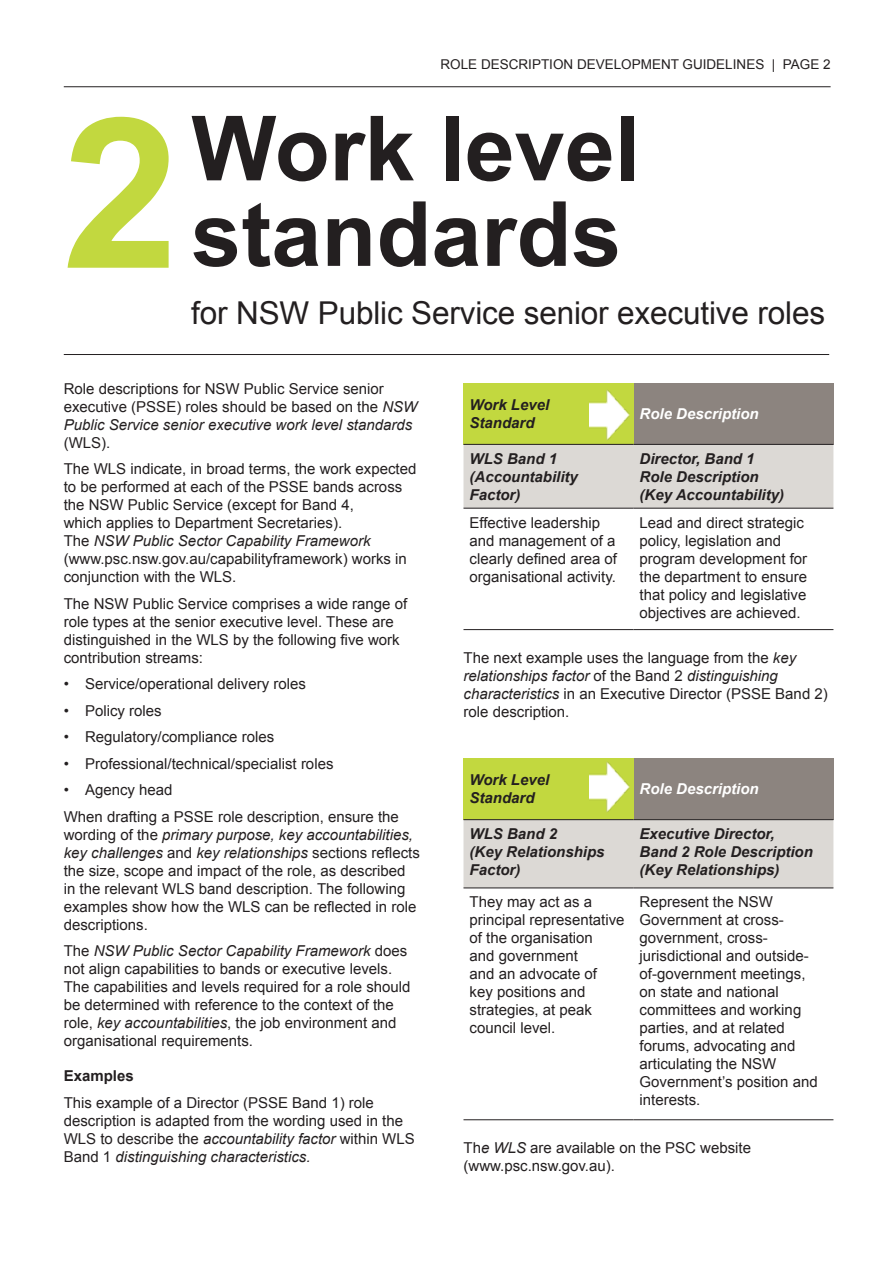
<style>
.page{position:relative;width:893px;height:1263px;background:#fff}
.page>*{position:absolute;margin:0;border:0;box-sizing:border-box;transform-origin:0 0}
.Sub_Head_1{font:700 210px "Arial";color:#c2d83f}
.Section_Heads{font:700 90px "Arial";color:#231f20}
.Section_Sub_Head{font:31.5px "Arial";letter-spacing:-.005em;color:#231f20}
.Body_Text{font:15px/18px "Arial";color:#231f20}
.Body_Text-2{font:italic 700 15px/18px "Arial";color:#231f20}
.Indent_Body_Text{font:15px "Arial";color:#231f20}
.Body_Text-3{font:italic 700 15px "Arial";color:#fff}
.t1{font:13.5px "Arial";color:#231f20}
.s1{font-style:italic}
.s2{font-weight:700}
.s3{font-style:inherit}
</style>
<div class="page">
<hr style="left:64px;top:86px;width:767px;height:1px;background:#231f20">
<hr style="left:64px;top:354px;width:765px;height:1px;background:#231f20">
<div style="left:463px;top:383px;width:171px;height:61px;background:#c2d83f"></div>
<div style="left:634px;top:383px;width:199px;height:61px;background:#8c847f"></div>
<div style="left:463px;top:445px;width:370px;height:63px;background:#dcd9d5"></div>
<hr style="left:463px;top:444px;width:171px;height:1px;background:#231f20">
<hr style="left:634px;top:444px;width:199px;height:1px;background:#231f20">
<hr style="left:463px;top:508px;width:171px;height:1px;background:#231f20">
<hr style="left:634px;top:508px;width:199px;height:1px;background:#231f20">
<hr style="left:463px;top:629px;width:171px;height:1px;background:#231f20">
<hr style="left:634px;top:629px;width:199px;height:1px;background:#231f20">
<div style="left:463px;top:758px;width:171px;height:62px;background:#c2d83f"></div>
<div style="left:634px;top:758px;width:199px;height:62px;background:#8c847f"></div>
<div style="left:463px;top:820px;width:370px;height:67px;background:#dcd9d5"></div>
<hr style="left:463px;top:819px;width:171px;height:1px;background:#231f20">
<hr style="left:634px;top:819px;width:199px;height:1px;background:#231f20">
<hr style="left:463px;top:887px;width:171px;height:1px;background:#231f20">
<hr style="left:634px;top:887px;width:199px;height:1px;background:#231f20">
<hr style="left:463px;top:1119px;width:171px;height:1px;background:#231f20">
<hr style="left:634px;top:1119px;width:199px;height:1px;background:#231f20">
<img style="left:590px;top:762px;width:39px;height:50px">
<img style="left:590px;top:390px;width:39px;height:50px">
<h3 class="Sub_Head_1" style="left:62px;top:56px;width:118px">2</h3>
<p class="t1" style="left:440px;top:56px;width:392px">ROLE DESCRIPTION DEVELOPMENT GUIDELINES | PAGE 2</p>
<h1 class="Section_Heads" style="left:191px;top:89px;width:450px">Work level</h1>
<h1 class="Section_Heads" style="left:191px;top:175px;width:432px">standards</h1>
<h2 class="Section_Sub_Head" style="left:191px;top:293px;width:635px">for NSW Public Service senior executive roles</h2>
<p class="Body_Text" style="left:64px;top:379px;width:355px">Role descriptions for NSW Public Service senior executive (PSSE) roles should be based on the <span class="s1">NSW Public Service senior executive work level standards </span>(WLS).</p>
<p class="Body_Text" style="left:64px;top:460px;width:354px">The WLS indicate, in broad terms, the work expected to be performed at each of the PSSE bands across the NSW Public Service (except for Band 4,<br>which applies to Department Secretaries).<br>The <span class="s1">NSW Public Sector Capability Framework </span>(www.psc.nsw.gov.au/capabilityframework) works in conjunction with the WLS.</p>
<p class="Body_Text" style="left:64px;top:595px;width:345px">The NSW Public Service comprises a wide range of role types at the senior executive level. These are distinguished in the WLS by the following five work contribution streams:</p>
<p class="Indent_Body_Text" style="left:64px;top:674px;width:244px">• Service/operational delivery roles</p>
<p class="Indent_Body_Text" style="left:64px;top:701px;width:99px">• Policy roles</p>
<p class="Indent_Body_Text" style="left:64px;top:727px;width:212px">• Regulatory/compliance roles</p>
<p class="Indent_Body_Text" style="left:64px;top:754px;width:271px">• Professional/technical/specialist roles</p>
<p class="Indent_Body_Text" style="left:64px;top:780px;width:110px">• Agency head</p>
<p class="Body_Text" style="left:64px;top:808px;width:358px">When drafting a PSSE role description, ensure the wording of the <span class="s1">primary purpose, key accountabilities, key challenges</span> and <span class="s1">key relationships</span> sections reflects the size, scope and impact of the role, as described in the relevant WLS band description. The following examples show how the WLS can be reflected in role descriptions.</p>
<p class="Body_Text" style="left:64px;top:942px;width:348px">The <span class="s1">NSW Public Sector Capability Framework</span> does not align capabilities to bands or executive levels.<br>The capabilities and levels required for a role should be determined with reference to the context of the role, <span class="s1">key accountabilities</span>, the job environment and organisational requirements.</p>
<p class="Body_Text" style="left:64px;top:1063px;width:312px;line-height:26.5px"><span class="s2">Examples<br></span>This example of a Director (PSSE Band 1) role</p>
<p class="Body_Text" style="left:64px;top:1111px;width:353px">description is adapted from the wording used in the<br>WLS to describe the <span class="s1">accountability factor</span> within <span class="s3">WLS<br></span>Band 1 <span class="s1">distinguishing characteristics.</span></p>
<p class="Body_Text-2" style="left:469px;top:396px;width:81px">Work Level<br>Standard</p>
<p class="Body_Text-3" style="left:640px;top:403px;width:121px">Role Description</p>
<p class="Body_Text-2" style="left:469px;top:450px;width:110px">WLS Band 1 (Accountability<br>Factor)</p>
<p class="Body_Text-2" style="left:640px;top:450px;width:117px">Director, Band 1</p>
<p class="Body_Text-2" style="left:640px;top:468px;width:121px">Role Description</p>
<p class="Body_Text-2" style="left:640px;top:486px;width:146px">(Key Accountability)</p>
<p class="Body_Text" style="left:469px;top:513px;width:149px">Effective leadership and management of a clearly defined area of organisational activity.</p>
<p class="Body_Text" style="left:640px;top:513px;width:169px">Lead and direct strategic policy, legislation and program development for the department to ensure that policy and legislative objectives are achieved.</p>
<p class="Body_Text" style="left:463px;top:649px;width:366px">The next example uses the language from the <span class="s1">key relationships factor</span> of the Band 2 <span class="s1">distinguishing characteristics</span> in an Executive Director (PSSE Band 2) role description.</p>
<p class="Body_Text-2" style="left:469px;top:771px;width:81px">Work Level<br>Standard</p>
<p class="Body_Text-3" style="left:640px;top:779px;width:121px">Role Description</p>
<p class="Body_Text-2" style="left:469px;top:825px;width:137px">WLS Band 2<br>(Key Relationships<br>Factor)</p>
<p class="Body_Text-2" style="left:640px;top:825px;width:137px">Executive Director,</p>
<p class="Body_Text-2" style="left:640px;top:843px;width:175px">Band 2 Role Description</p>
<p class="Body_Text-2" style="left:640px;top:861px;width:142px">(Key Relationships)</p>
<p class="Body_Text" style="left:469px;top:893px;width:157px">They may act as a principal representative of the organisation<br>and government<br>and an advocate of<br>key positions and strategies, at peak council level.</p>
<p class="Body_Text" style="left:640px;top:893px;width:180px">Represent the NSW<br>Government at cross&shy;government, cross&shy;jurisdictional and outside&shy;of-government meetings, on state and national committees and working parties, and at related forums, advocating and articulating the NSW<br>Government’s position and interests.</p>
<p class="Body_Text" style="left:463px;top:1139px;width:289px">Th<span class="s1">e WLS</span> are available on the PSC website (www.psc.nsw.gov.au).</p>
</div>
